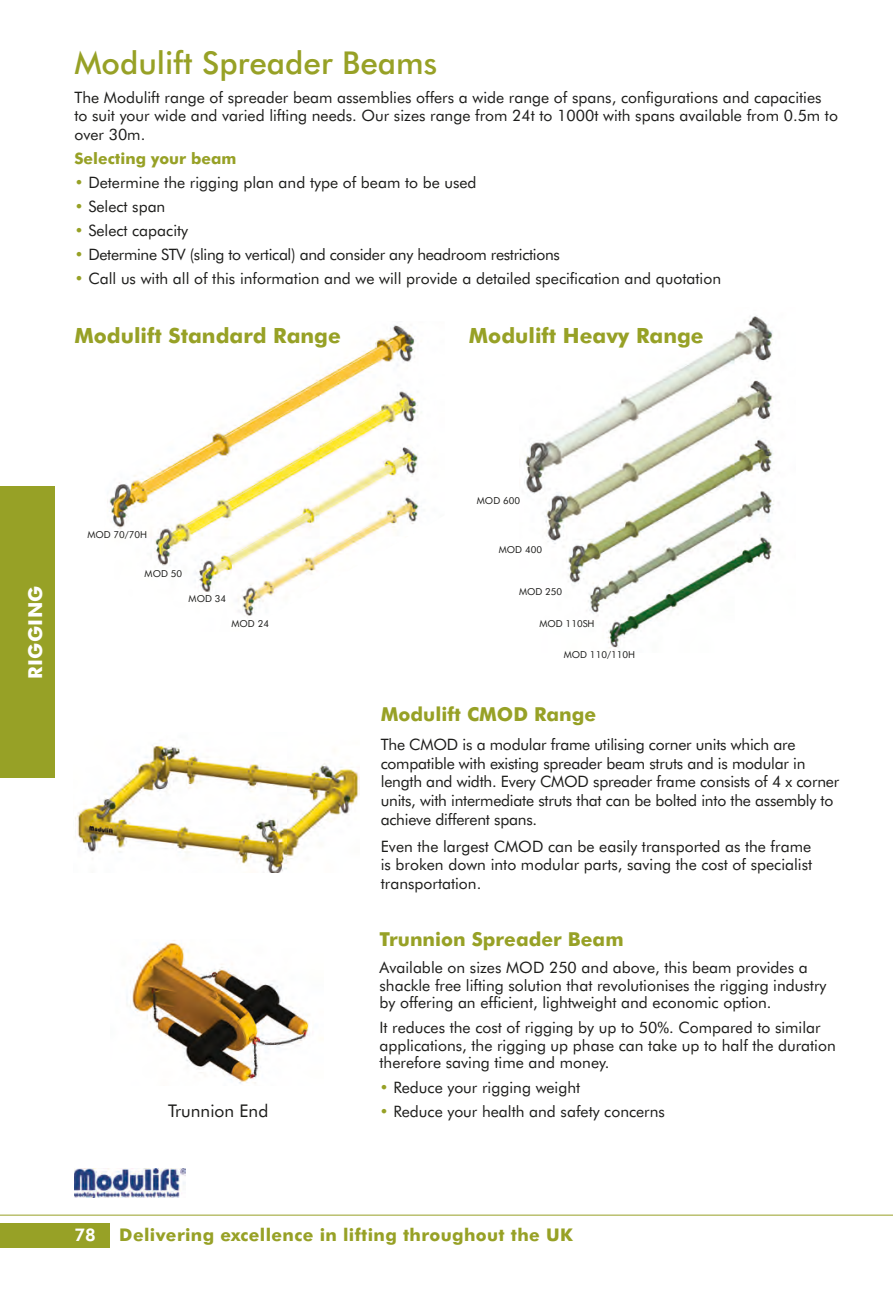
<style>
.page{position:relative;width:893px;height:1290px;background:#fff}
.page>*{position:absolute;margin:0;border:0;box-sizing:border-box;transform-origin:0 0}
.t1{font:500 31.5px "Futura BT";color:#97a126}
.t2{font:700 21px "Futura BT";color:#97a126}
.Section_Sub_Heading{font:700 19.25px "Futura BT";color:#97a126}
.t3{font:700 19.25px "Futura BT";letter-spacing:.02em;color:#fff}
.t4{font:700 17.5px "Futura BT";letter-spacing:.02em;color:#97a126}
.Section_Sub_Heading-2{font:17.5px "Futura BT";color:#1d1d1b}
.t5{font:800 17.5px "Futura BT";color:#fff}
.Bullet_Point__0___1{font:15.75px/18.9px "Futura BT";color:#1d1d1b}
.Bullet_Point__0___1-2{font:15.75px "Futura BT";letter-spacing:-.02em;color:#1d1d1b}
.t6{font:700 15.75px "Futura BT";color:#97a126}
.Small_Text_Table_Sub{font:9.62px "Futura BT";color:#1d1d1b}
.s1{color:#97a126}
</style>
<div class="page">
<div style="left:0;top:1223px;width:109px;height:24px;background:#97a126"></div>
<hr style="left:0;top:1214px;width:893px;height:1px;background:#97a126">
<div style="left:0;top:486px;width:55px;height:292px;background:#97a126"></div>
<img style="left:524px;top:315px;width:250px;height:337px">
<img style="left:74px;top:1169px;width:111px;height:28px">
<img style="left:127px;top:940px;width:182px;height:144px">
<img style="left:75px;top:745px;width:284px;height:127px">
<img style="left:107px;top:325px;width:315px;height:291px">
<p class="t1" style="left:74px;top:43px;width:364px">Modulift Spreader Beams</p>
<p class="Bullet_Point__0___1" style="left:74px;top:87px;width:765px">The Modulift range of spreader beam assemblies offers a wide range of spans, configurations and capacities to suit your wide and varied lifting needs. Our sizes range from 24t to 1000t with spans available from 0.5m to over 30m.</p>
<p class="t6" style="left:74px;top:149px;width:164px">Selecting your beam</p>
<p class="Bullet_Point__0___1" style="left:74px;top:173px;width:404px"><span class="s1">•</span> Determine the rigging plan and type of beam to be used</p>
<p class="Bullet_Point__0___1" style="left:74px;top:197px;width:92px"><span class="s1">•</span> Select span</p>
<p class="Bullet_Point__0___1" style="left:74px;top:221px;width:115px"><span class="s1">•</span> Select capacity</p>
<p class="Bullet_Point__0___1-2" style="left:74px;top:244px;width:487px"><span class="s1">•</span> Determine STV (sling to vertical) and consider any headroom restrictions</p>
<p class="Bullet_Point__0___1" style="left:74px;top:268px;width:648px"><span class="s1">•</span> Call us with all of this information and we will provide a detailed specification and quotation</p>
<p class="t2" style="left:74px;top:323px;width:268px">Modulift Standard Range</p>
<p class="t2" style="left:469px;top:323px;width:236px">Modulift Heavy Range</p>
<p class="t3" style="left:24px;top:679px;width:95px;rotate:-90deg">RIGGING</p>
<p class="Small_Text_Table_Sub" style="left:87px;top:528px;width:61px">MOD 70/70H</p>
<p class="Small_Text_Table_Sub" style="left:145px;top:568px;width:39px">MOD 50</p>
<p class="Small_Text_Table_Sub" style="left:189px;top:593px;width:39px">MOD 34</p>
<p class="Small_Text_Table_Sub" style="left:232px;top:618px;width:39px">MOD 24</p>
<p class="Small_Text_Table_Sub" style="left:477px;top:495px;width:45px">MOD 600</p>
<p class="Small_Text_Table_Sub" style="left:499px;top:543px;width:45px">MOD 400</p>
<p class="Small_Text_Table_Sub" style="left:519px;top:586px;width:45px">MOD 250</p>
<p class="Small_Text_Table_Sub" style="left:539px;top:617px;width:57px">MOD 110SH</p>
<p class="Small_Text_Table_Sub" style="left:564px;top:649px;width:73px">MOD 110/110H</p>
<p class="Section_Sub_Heading" style="left:381px;top:702px;width:217px">Modulift CMOD Range</p>
<p class="Bullet_Point__0___1" style="left:381px;top:734px;width:460px">The CMOD is a modular frame utilising corner units which are compatible with existing spreader beam struts and is modular in length and width. Every CMOD spreader frame consists of 4 x corner units, with intermediate struts that can be bolted into the assembly to achieve different spans.</p>
<p class="Bullet_Point__0___1" style="left:381px;top:836px;width:433px;text-align:justify">Even the largest CMOD can be easily transported as the frame is broken down into modular parts, saving the cost of specialist transportation.</p>
<p class="Section_Sub_Heading" style="left:379px;top:927px;width:246px">Trunnion Spreader Beam</p>
<p class="Bullet_Point__0___1" style="left:379px;top:959px;width:448px;line-height:17.5px">Available on sizes MOD 250 and above, this beam provides a shackle free lifting solution that revolutionises the rigging industry by offering an efficient, lightweight and economic option.</p>
<p class="Bullet_Point__0___1" style="left:379px;top:1019px;width:458px;line-height:17.5px">It reduces the cost of rigging by up to 50%. Compared to similar applications, the rigging up phase can take up to half the duration therefore saving time and money.</p>
<p class="Bullet_Point__0___1" style="left:379px;top:1078px;width:202px"><span class="s1">•</span> Reduce your rigging weight</p>
<p class="Section_Sub_Heading-2" style="left:168px;top:1100px;width:102px">Trunnion End</p>
<p class="Bullet_Point__0___1" style="left:379px;top:1102px;width:287px"><span class="s1">•</span> Reduce your health and safety concerns</p>
<p class="t5" style="left:74px;top:1224px;width:23px">78</p>
<p class="t4" style="left:119px;top:1224px;width:455px">Delivering excellence in lifting throughout the UK</p>
</div>
